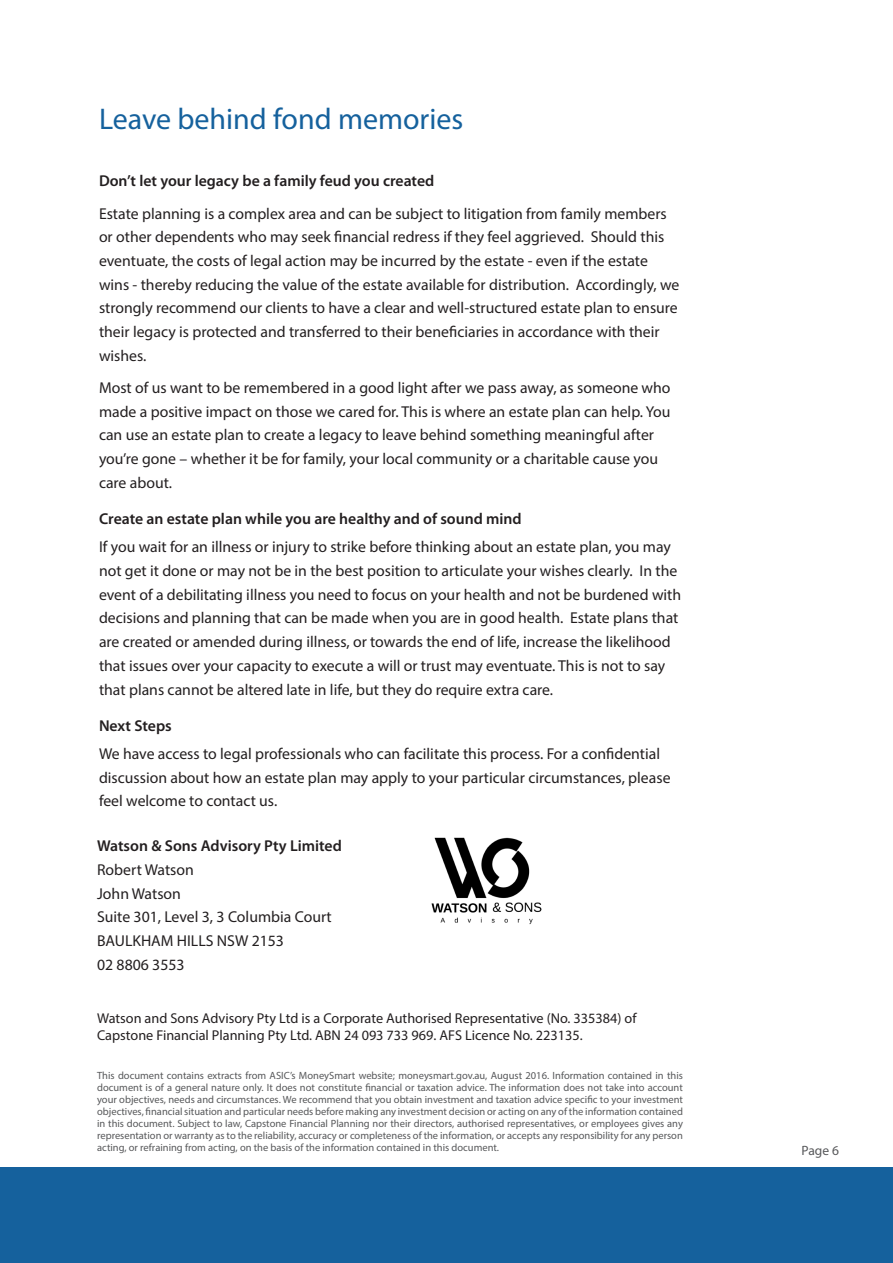
<style>
.page{position:relative;width:893px;height:1263px;background:#fff}
.page>*{position:absolute;margin:0;border:0;box-sizing:border-box;transform-origin:0 0}
.t1{font:30px "Myriad Pro";color:#15619d}
.t2{font:15.75px/23.7px "Myriad Pro";color:#231f20}
.t3{font:600 15.75px "Myriad Pro";color:#231f20}
.t4{font:14.25px/17.1px "Myriad Pro";color:#231f20}
.t5{font:13.5px "Myriad Pro";color:#57585a}
.t6{font:10.5px/12px "Myriad Pro";color:#57585a;text-align:justify}
</style>
<div class="page">
<div style="left:0;top:1167px;width:893px;height:96px;background:#15619d"></div>
<img style="left:431px;top:837px;width:111px;height:88px">
<p class="t1" style="left:99px;top:100px;width:366px">Leave behind fond memories</p>
<p class="t3" style="left:99px;top:171px;width:337px">Don’t let your legacy be a family feud you created</p>
<p class="t2" style="left:99px;top:201px;width:582px">Estate planning is a complex area and can be subject to litigation from family members or other dependents who may seek financial redress if they feel aggrieved. Should this eventuate, the costs of legal action may be incurred by the estate - even if the estate wins - thereby reducing the value of the estate available for distribution. Accordingly, we strongly recommend our clients to have a clear and well-structured estate plan to ensure their legacy is protected and transferred to their beneficiaries in accordance with their wishes.</p>
<p class="t2" style="left:99px;top:376px;width:573px">Most of us want to be remembered in a good light after we pass away, as someone who made a positive impact on those we cared for. This is where an estate plan can help. You can use an estate plan to create a legacy to leave behind something meaningful after you’re gone – whether it be for family, your local community or a charitable cause you care about.</p>
<p class="t3" style="left:99px;top:509px;width:424px">Create an estate plan while you are healthy and of sound mind</p>
<p class="t2" style="left:99px;top:535px;width:584px">If you wait for an illness or injury to strike before thinking about an estate plan, you may not get it done or may not be in the best position to articulate your wishes clearly. In the event of a debilitating illness you need to focus on your health and not be burdened with decisions and planning that can be made when you are in good health. Estate plans that are created or amended during illness, or towards the end of life, increase the likelihood that issues over your capacity to execute a will or trust may eventuate. This is not to say that plans cannot be altered late in life, but they do require extra care.</p>
<p class="t3" style="left:99px;top:716px;width:74px">Next Steps</p>
<p class="t2" style="left:99px;top:741px;width:573px">We have access to legal professionals who can facilitate this process. For a confidential discussion about how an estate plan may apply to your particular circumstances, please feel welcome to contact us.</p>
<p class="t3" style="left:97px;top:836px;width:246px">Watson &amp; Sons Advisory Pty Limited</p>
<p class="t2" style="left:97px;top:858px;width:98px">Robert Watson</p>
<p class="t2" style="left:97px;top:881px;width:85px">John Watson</p>
<p class="t2" style="left:97px;top:905px;width:236px">Suite 301, Level 3, 3 Columbia Court</p>
<p class="t2" style="left:97px;top:929px;width:188px">BAULKHAM HILLS NSW 2153</p>
<p class="t2" style="left:97px;top:952px;width:89px">02 8806 3553</p>
<p class="t4" style="left:97px;top:1009px;width:541px">Watson and Sons Advisory Pty Ltd is a Corporate Authorised Representative (No. 335384) of<br>Capstone Financial Planning Pty Ltd. ABN 24 093 733 969. AFS Licence No. 223135.</p>
<p class="t6" style="left:97px;top:1069px;width:587px">This document contains extracts from ASIC’s MoneySmart website; moneysmart.gov.au, August 2016. Information contained in this document is of a general nature only. It does not constitute financial or taxation advice. The information does not take into account your objectives, needs and circumstances. We recommend that you obtain investment and taxation advice specific to your investment objectives, financial situation and particular needs before making any investment decision or acting on any of the information contained in this document. Subject to law, Capstone Financial Planning nor their directors, authorised representatives, or employees gives any representation or warranty as to the reliability, accuracy or completeness of the information, or accepts any responsibility for any person acting, or refraining from acting, on the basis of the information contained in this document.</p>
<p class="t5" style="left:801px;top:1142px;width:39px">Page 6</p>
</div>
